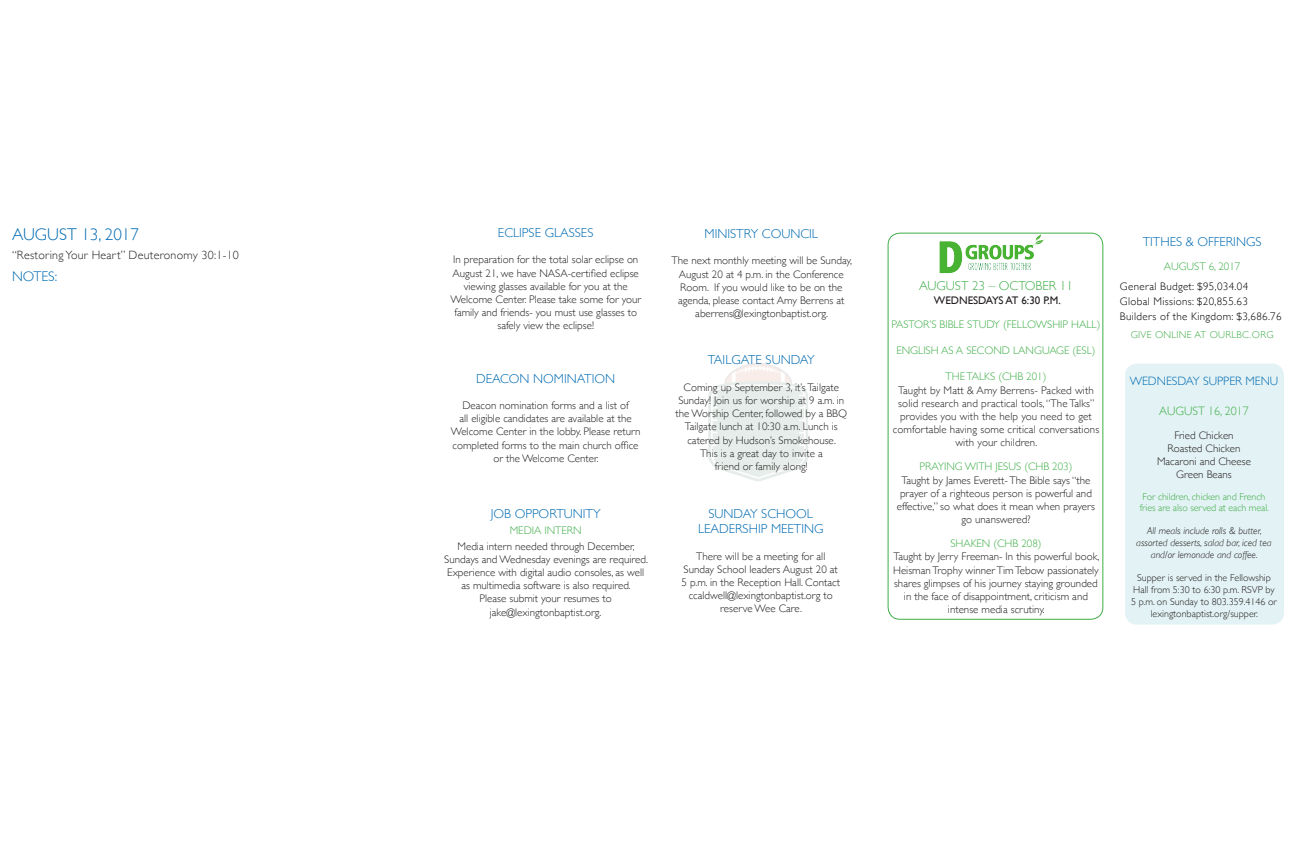
<style>
.page{position:relative;width:1296px;height:864px;background:#fff}
.page>*{position:absolute;margin:0;border:0;box-sizing:border-box;transform-origin:0 0}
.t1{font:300 17px "Gill Sans";color:#006bb2}
.t2{font:300 14px "Gill Sans";color:#006bb2}
.t3{font:300 13px "Gill Sans";color:#006bb2}
.t4{font:300 13px "Gill Sans";color:#40ae49}
.t5{font:300 12.2px "Gill Sans";color:#40ae49}
.t6{font:300 12.1px "Gill Sans";color:#006bb2}
.t7{font:300 12px "Gill Sans";letter-spacing:.02em;color:#231f20}
.t8{font:300 11px/13.2px "Gill Sans";color:#231f20;text-align:center}
.t9{font:300 11px "Gill Sans";color:#40ae49}
.t10{font:300 11px "Gill Sans";letter-spacing:.03em;color:#000}
.t11{font:11px "Gill Sans";color:#231f20}
.t12{font:300 10px/12px "Gill Sans";color:#231f20;text-align:center}
.t13{font:italic 300 10px "Gill Sans";color:#231f20}
.t14{font:300 10px "Gill Sans";letter-spacing:-.01em;color:#40ae49}
.t15{font:300 10px "Gill Sans";letter-spacing:.03em;color:#40ae49}
</style>
<div class="page">
<div style="left:1125px;top:364px;width:159px;height:261px;background:#e3f2f4;border-radius:12px"></div>
<div style="left:888px;top:233px;width:215px;height:387px;border:1px solid #40ae49;border-radius:12px"></div>
<img style="left:936px;top:233px;width:115px;height:41px">
<img style="left:708px;top:363px;width:100px;height:118px">
<p class="t1" style="left:12px;top:221px;width:128px">AUGUST 13, 2017</p>
<p class="t2" style="left:12px;top:265px;width:47px">NOTES:</p>
<p class="t7" style="left:12px;top:245px;width:228px">“Restoring Your Heart” Deuteronomy 30:1-10</p>
<p class="t3" style="left:498px;top:222px;width:97px">ECLIPSE GLASSES</p>
<p class="t8" style="left:450px;top:253px;width:192px">In preparation for the total solar eclipse on August 21, we have NASA-certified eclipse viewing glasses available for you at the Welcome Center. Please take some for your family and friends- you must use glasses to safely view the eclipse!</p>
<p class="t3" style="left:476px;top:368px;width:141px">DEACON NOMINATION</p>
<p class="t8" style="left:451px;top:398px;width:191px">Deacon nomination forms and a list of<br>all eligible candidates are available at the Welcome Center in the lobby. Please return completed forms to the main church office</p>
<p class="t8" style="left:493px;top:451px;width:107px">or the Welcome Center.</p>
<p class="t3" style="left:491px;top:503px;width:111px">JOB OPPORTUNITY</p>
<p class="t9" style="left:510px;top:521px;width:74px">MEDIA INTERN</p>
<p class="t8" style="left:444px;top:539px;width:205px">Media intern needed through December, Sundays and Wednesday evenings are required.<br>Experience with digital audio consoles, as well as multimedia software is also required.</p>
<p class="t8" style="left:480px;top:592px;width:134px">Please submit your resumes to</p>
<p class="t8" style="left:490px;top:605px;width:113px">jake@lexingtonbaptist.org.</p>
<p class="t3" style="left:705px;top:223px;width:115px">MINISTRY COUNCIL</p>
<p class="t8" style="left:671px;top:254px;width:182px">The next monthly meeting will be Sunday, August 20 at 4 p.m. in the Conference Room. If you would like to be on the agenda, please contact Amy Berrens at aberrens@lexingtonbaptist.org.</p>
<p class="t3" style="left:708px;top:350px;width:109px">TAILGATE SUNDAY</p>
<p class="t8" style="left:676px;top:380px;width:173px">Coming up September 3, it’s Tailgate Sunday! Join us for worship at 9 a.m. in the Worship Center, followed by a BBQ Tailgate lunch at 10:30 a.m. Lunch is catered by Hudson’s Smokehouse.</p>
<p class="t8" style="left:700px;top:446px;width:124px">This is a great day to invite a</p>
<p class="t8" style="left:715px;top:459px;width:94px">friend or family along!</p>
<p class="t3" style="left:708px;top:503px;width:106px">SUNDAY SCHOOL</p>
<p class="t3" style="left:698px;top:519px;width:127px">LEADERSHIP MEETING</p>
<p class="t8" style="left:696px;top:549px;width:131px">There will be a meeting for all</p>
<p class="t8" style="left:684px;top:562px;width:156px">Sunday School leaders August 20 at</p>
<p class="t8" style="left:682px;top:575px;width:160px">5 p.m. in the Reception Hall. Contact</p>
<p class="t8" style="left:689px;top:588px;width:146px">ccaldwell@lexingtonbaptist.org to</p>
<p class="t8" style="left:720px;top:602px;width:83px">reserve Wee Care.</p>
<p class="t4" style="left:919px;top:276px;width:155px">AUGUST 23 – OCTOBER 11</p>
<p class="t11" style="left:934px;top:293px;width:128px">WEDNESDAYS AT 6:30 P.M.</p>
<p class="t9" style="left:892px;top:315px;width:210px">PASTOR’S BIBLE STUDY (FELLOWSHIP HALL)</p>
<p class="t9" style="left:896px;top:342px;width:201px">ENGLISH AS A SECOND LANGUAGE (ESL)</p>
<p class="t9" style="left:945px;top:368px;width:102px">THE TALKS (CHB 201)</p>
<p class="t8" style="left:893px;top:383px;width:208px">Taught by Matt &amp; Amy Berrens- Packed with solid research and practical tools, “The Talks” provides you with the help you need to get comfortable having some critical conversations with your children.</p>
<p class="t9" style="left:920px;top:458px;width:154px">PRAYING WITH JESUS (CHB 203)</p>
<p class="t8" style="left:897px;top:473px;width:200px">Taught by James Everett- The Bible says “the prayer of a righteous person is powerful and effective,” so what does it mean when prayers go unanswered?</p>
<p class="t9" style="left:950px;top:535px;width:93px">SHAKEN (CHB 208)</p>
<p class="t8" style="left:893px;top:550px;width:208px">Taught by Jerry Freeman- In this powerful book, Heisman Trophy winner Tim Tebow passionately shares glimpses of his journey staying grounded in the face of disappointment, criticism and intense media scrutiny.</p>
<p class="t3" style="left:1143px;top:231px;width:120px">TITHES &amp; OFFERINGS</p>
<p class="t9" style="left:1164px;top:257px;width:78px">AUGUST 6, 2017</p>
<p class="t10" style="left:1120px;top:277px;width:130px">General Budget: $95,034.04</p>
<p class="t10" style="left:1120px;top:292px;width:129px">Global Missions: $20,855.63</p>
<p class="t10" style="left:1120px;top:307px;width:163px">Builders of the Kingdom: $3,686.76</p>
<p class="t15" style="left:1131px;top:327px;width:144px">GIVE ONLINE AT OURLBC.ORG</p>
<p class="t6" style="left:1130px;top:372px;width:150px">WEDNESDAY SUPPER MENU</p>
<p class="t5" style="left:1159px;top:402px;width:91px">AUGUST 16, 2017</p>
<p class="t8" style="left:1174px;top:428px;width:61px">Fried Chicken</p>
<p class="t8" style="left:1168px;top:441px;width:74px">Roasted Chicken</p>
<p class="t8" style="left:1157px;top:454px;width:96px">Macaroni and Cheese</p>
<p class="t8" style="left:1176px;top:468px;width:57px">Green Beans</p>
<p class="t14" style="left:1143px;top:489px;width:124px">For children, chicken and French</p>
<p class="t14" style="left:1140px;top:500px;width:131px">fries are also served at each meal.</p>
<p class="t13" style="left:1147px;top:525px;width:116px">All meals include rolls &amp; butter,</p>
<p class="t13" style="left:1136px;top:537px;width:137px">assorted desserts, salad bar, iced tea</p>
<p class="t13" style="left:1151px;top:549px;width:109px">and/or lemonade and coffee.</p>
<p class="t12" style="left:1131px;top:571px;width:147px">Supper is served in the Fellowship Hall from 5:30 to 6:30 p.m. RSVP by 5 p.m. on Sunday to 803.359.4146 or lexingtonbaptist.org/supper.</p>
</div>
